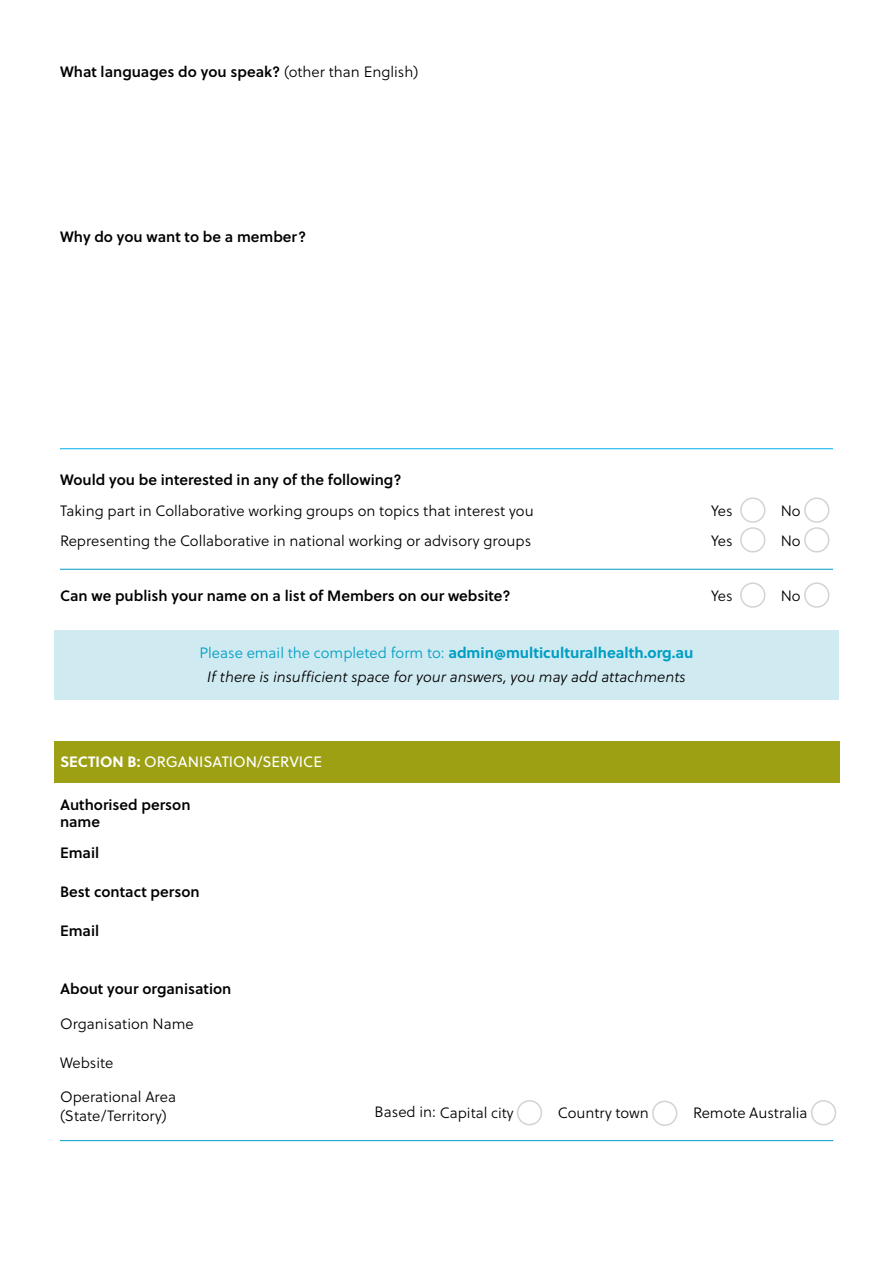
<style>
.page{position:relative;width:893px;height:1263px;background:#fff}
.page>*{position:absolute;margin:0;border:0;box-sizing:border-box;transform-origin:0 0}
.t1{font:15px/19.5px "Soleil Lt";color:#000}
.t2{font:15px/16.2px "Soleil Sb";color:#000}
.t3{font:700 15px "Soleil";color:#009ec4}
.t4{font:italic 15px "Soleil Lt";color:#000}
.t5{font:15px "Soleil";color:#fff}
.s1{font-family:"Soleil Lt"}
.s2{font-family:"Soleil Lt";font-weight:400}
.s3{font-weight:700}
</style>
<div class="page">
<div style="left:740px;top:497px;width:25px;height:26px;border:2px solid #d1d3d4;border-radius:50%"></div>
<div style="left:740px;top:527px;width:25px;height:25px;border:2px solid #d1d3d4;border-radius:50%"></div>
<div style="left:740px;top:582px;width:25px;height:26px;border:2px solid #d1d3d4;border-radius:50%"></div>
<div style="left:804px;top:497px;width:25px;height:26px;border:2px solid #d1d3d4;border-radius:50%"></div>
<div style="left:804px;top:527px;width:25px;height:25px;border:2px solid #d1d3d4;border-radius:50%"></div>
<div style="left:804px;top:582px;width:25px;height:26px;border:2px solid #d1d3d4;border-radius:50%"></div>
<div style="left:517px;top:1100px;width:25px;height:25px;border:2px solid #d1d3d4;border-radius:50%"></div>
<div style="left:652px;top:1101px;width:25px;height:25px;border:2px solid #d1d3d4;border-radius:50%"></div>
<div style="left:811px;top:1100px;width:25px;height:25px;border:2px solid #d1d3d4;border-radius:50%"></div>
<div style="left:54px;top:630px;width:785px;height:69px;background:#d0eaf1"></div>
<hr style="left:60px;top:448px;width:773px;height:1px;background:#00aeef">
<hr style="left:60px;top:569px;width:773px;height:1px;background:#009ec4">
<div style="left:54px;top:741px;width:785px;height:41px;background:#9ca012"></div>
<hr style="left:60px;top:1140px;width:773px;height:1px;background:#009ec4">
<p class="t2" style="left:60px;top:63px;width:360px">What languages do you speak? <span class="s1">(other than English)</span></p>
<p class="t2" style="left:60px;top:228px;width:248px">Why do you want to be a member?</p>
<p class="t2" style="left:60px;top:471px;width:343px">Would you be interested in any of the following?</p>
<p class="t1" style="left:60px;top:500px;width:475px">Taking part in Collaborative working groups on topics that interest you</p>
<p class="t1" style="left:711px;top:500px;width:23px">Yes</p>
<p class="t1" style="left:781px;top:500px;width:21px">No</p>
<p class="t1" style="left:60px;top:531px;width:473px">Representing the Collaborative in national working or advisory groups</p>
<p class="t1" style="left:711px;top:531px;width:23px">Yes</p>
<p class="t1" style="left:781px;top:531px;width:21px">No</p>
<p class="t2" style="left:60px;top:587px;width:452px">Can we publish your name on a list of Members on our website?</p>
<p class="t1" style="left:711px;top:586px;width:23px">Yes</p>
<p class="t1" style="left:781px;top:586px;width:21px">No</p>
<p class="t3" style="left:199px;top:641px;width:496px"><span class="s2">Please email the completed form to:</span> admin@multiculturalhealth.org.au</p>
<p class="t4" style="left:207px;top:666px;width:480px">If there is insufficient space for your answers, you may add attachments</p>
<p class="t5" style="left:60px;top:751px;width:264px"><span class="s3">SECTION B:</span> ORGANISATION/SERVICE</p>
<p class="t2" style="left:60px;top:796px;width:132px">Authorised person name</p>
<p class="t2" style="left:60px;top:844px;width:41px">Email</p>
<p class="t2" style="left:60px;top:883px;width:141px">Best contact person</p>
<p class="t2" style="left:60px;top:922px;width:41px">Email</p>
<p class="t2" style="left:60px;top:980px;width:173px">About your organisation</p>
<p class="t1" style="left:60px;top:1013px;width:135px">Organisation Name</p>
<p class="t1" style="left:60px;top:1052px;width:55px">Website</p>
<p class="t1" style="left:60px;top:1087px;width:117px">Operational Area (State/Territory)</p>
<p class="t1" style="left:374px;top:1103px;width:141px">Based in: Capital city</p>
<p class="t1" style="left:558px;top:1103px;width:93px">Country town</p>
<p class="t1" style="left:693px;top:1103px;width:116px">Remote Australia</p>
</div>
